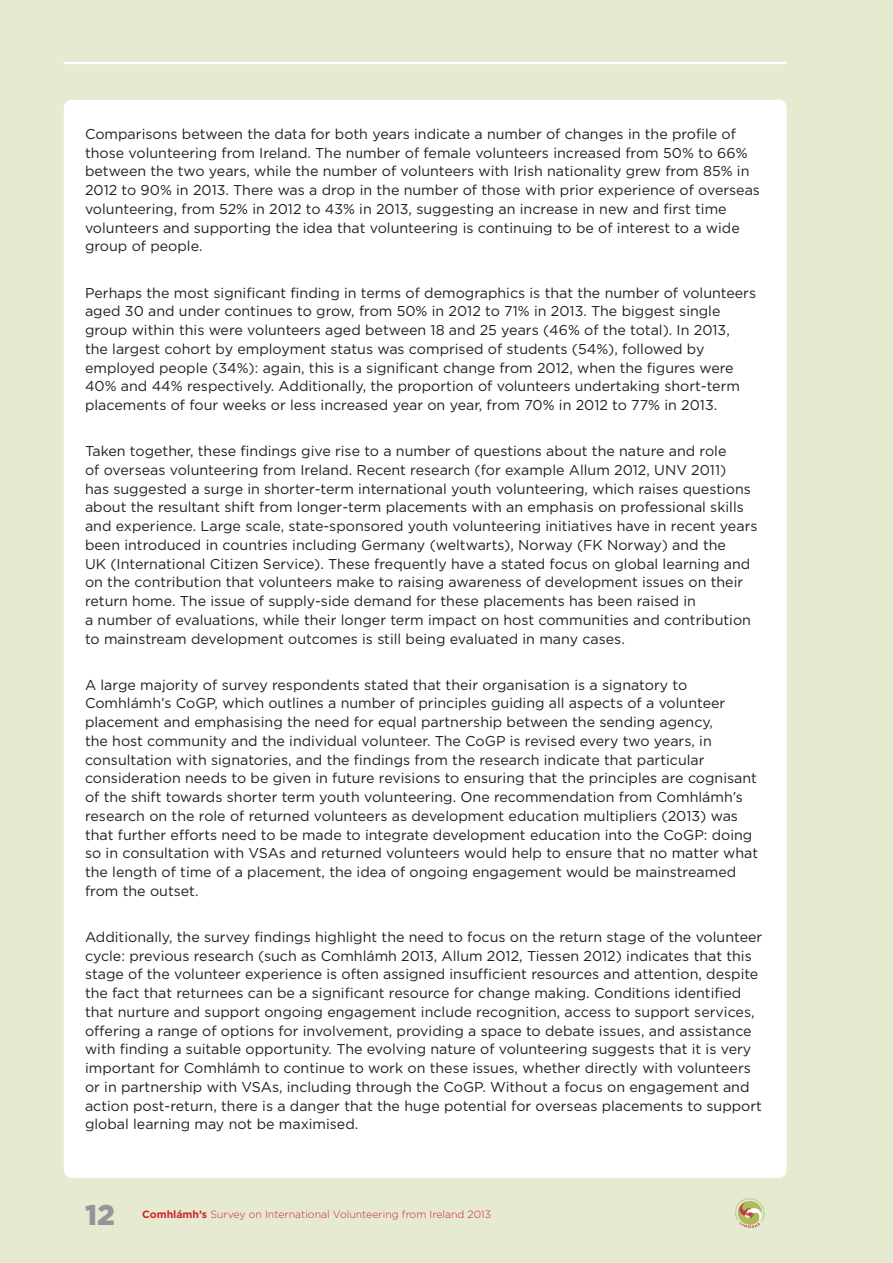
<style>
.page{position:relative;width:893px;height:1263px;background:#e6ead0}
.page>*{position:absolute;margin:0;border:0;box-sizing:border-box;transform-origin:0 0}
.t1{font:900 28.5px "Gotham";color:#939598}
.t2{font:14.25px/18.8px "Gotham";color:#231f20}
.t3{font:300 10.5px "Gotham";color:#d1232a}
.s1{font-weight:700}
</style>
<div class="page">
<div style="left:64px;top:100px;width:723px;height:1078px;background:#fff;border-radius:9px"></div>
<hr style="left:65px;top:62px;width:721px;height:2px;background:#fff">
<svg style="left:735px;top:1198px;width:30px;height:30px"></svg>
<p class="t2" style="left:85px;top:124px;width:676px">Comparisons between the data for both years indicate a number of changes in the profile of those volunteering from Ireland. The number of female volunteers increased from 50% to 66% between the two years, while the number of volunteers with Irish nationality grew from 85% in 2012 to 90% in 2013. There was a drop in the number of those with prior experience of overseas volunteering, from 52% in 2012 to 43% in 2013, suggesting an increase in new and first time volunteers and supporting the idea that volunteering is continuing to be of interest to a wide group of people.</p>
<p class="t2" style="left:85px;top:283px;width:673px">Perhaps the most significant finding in terms of demographics is that the number of volunteers aged 30 and under continues to grow, from 50% in 2012 to 71% in 2013. The biggest single group within this were volunteers aged between 18 and 25 years (46% of the total). In 2013, the largest cohort by employment status was comprised of students (54%), followed by employed people (34%): again, this is a significant change from 2012, when the figures were 40% and 44% respectively. Additionally, the proportion of volunteers undertaking short-term placements of four weeks or less increased year on year, from 70% in 2012 to 77% in 2013.</p>
<p class="t2" style="left:85px;top:441px;width:674px">Taken together, these findings give rise to a number of questions about the nature and role<br>of overseas volunteering from Ireland. Recent research (for example Allum 2012, UNV 2011)<br>has suggested a surge in shorter-term international youth volunteering, which raises questions about the resultant shift from longer-term placements with an emphasis on professional skills and experience. Large scale, state-sponsored youth volunteering initiatives have in recent years been introduced in countries including Germany (weltwarts), Norway (FK Norway) and the<br>UK (International Citizen Service). These frequently have a stated focus on global learning and on the contribution that volunteers make to raising awareness of development issues on their return home. The issue of supply-side demand for these placements has been raised in<br>a number of evaluations, while their longer term impact on host communities and contribution to mainstream development outcomes is still being evaluated in many cases.</p>
<p class="t2" style="left:85px;top:675px;width:675px">A large majority of survey respondents stated that their organisation is a signatory to Comhlámh’s CoGP, which outlines a number of principles guiding all aspects of a volunteer placement and emphasising the need for equal partnership between the sending agency,<br>the host community and the individual volunteer. The CoGP is revised every two years, in consultation with signatories, and the findings from the research indicate that particular consideration needs to be given in future revisions to ensuring that the principles are cognisant of the shift towards shorter term youth volunteering. One recommendation from Comhlámh’s research on the role of returned volunteers as development education multipliers (2013) was that further efforts need to be made to integrate development education into the CoGP: doing so in consultation with VSAs and returned volunteers would help to ensure that no matter what the length of time of a placement, the idea of ongoing engagement would be mainstreamed from the outset.</p>
<p class="t2" style="left:85px;top:927px;width:679px">Additionally, the survey findings highlight the need to focus on the return stage of the volunteer cycle: previous research (such as Comhlámh 2013, Allum 2012, Tiessen 2012) indicates that this stage of the volunteer experience is often assigned insufficient resources and attention, despite the fact that returnees can be a significant resource for change making. Conditions identified that nurture and support ongoing engagement include recognition, access to support services, offering a range of options for involvement, providing a space to debate issues, and assistance with finding a suitable opportunity. The evolving nature of volunteering suggests that it is very important for Comhlámh to continue to work on these issues, whether directly with volunteers or in partnership with VSAs, including through the CoGP. Without a focus on engagement and action post-return, there is a danger that the huge potential for overseas placements to support global learning may not be maximised.</p>
<h1 class="t1" style="left:85px;top:1195px;width:31px">12</h1>
<p class="t3" style="left:142px;top:1207px;width:351px"><span class="s1">Comhlámh’s</span> Survey on International Volunteering from Ireland 2013</p>
</div>
